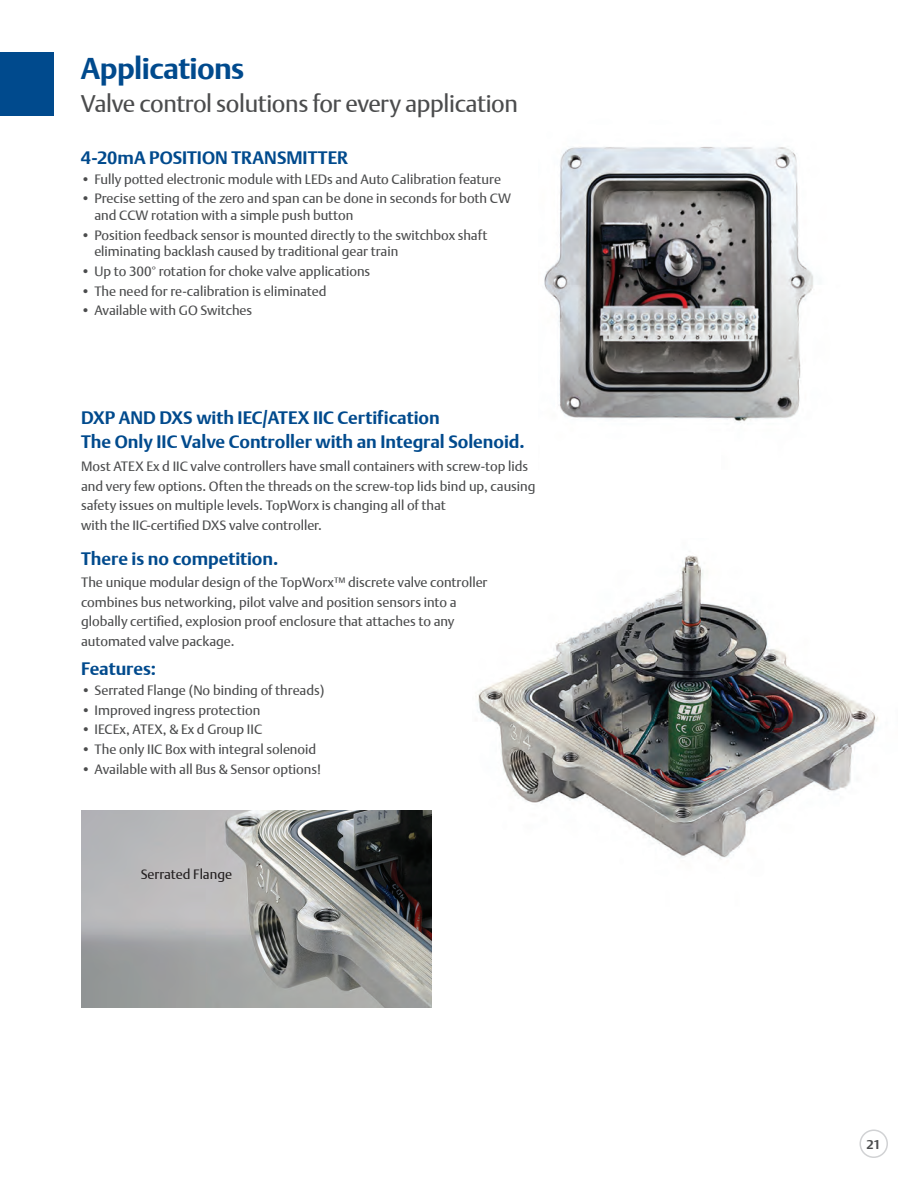
<style>
.page{position:relative;width:918px;height:1188px;background:#fff}
.page>*{position:absolute;margin:0;border:0;box-sizing:border-box;transform-origin:0 0}
.Section_Head{font:700 30px "DTL Argo T";letter-spacing:-.02em;color:#004a8d}
.Section_sub-head{font:24px "DTL Argo T";letter-spacing:-.015em;color:#4b4c4d}
.t1{font:700 18px "DTL Argo T";color:#004a8d}
.t2{font:13.5px/19.5px "DTL Argo T";color:#4b4c4d}
.t3{font:13.5px "DTL Argo T";color:#231f20}
.t4{font:700 12.75px "DTL Argo T";color:#4b4c4d}
</style>
<div class="page">
<img style="left:544px;top:147px;width:270px;height:276px">
<img style="left:477px;top:555px;width:401px;height:304px">
<img style="left:81px;top:810px;width:351px;height:198px">
<div style="left:0;top:52px;width:54px;height:64px;background:#004a8d"></div>
<div style="left:860px;top:1130px;width:28px;height:28px;border:2px solid #d1d2d4;border-radius:50%"></div>
<p class="Section_Head" style="left:81px;top:51px;width:165px">Applications</p>
<p class="Section_sub-head" style="left:81px;top:90px;width:439px">Valve control solutions for every application</p>
<p class="t1" style="left:81px;top:147px;width:268px">4-20mA POSITION TRANSMITTER</p>
<p class="t2" style="left:81px;top:169px;width:422px">• Fully potted electronic module with LEDs and Auto Calibration feature</p>
<p class="t2" style="left:94px;top:190px;width:418px;line-height:16.5px;text-indent:-14px">• Precise setting of the zero and span can be done in seconds for both CW and CCW rotation with a simple push button</p>
<p class="t2" style="left:94px;top:227px;width:395px;line-height:16.5px;text-indent:-14px">• Position feedback sensor is mounted directly to the switchbox shaft eliminating backlash caused by traditional gear train</p>
<p class="t2" style="left:81px;top:261px;width:291px">• Up to 300° rotation for choke valve applications</p>
<p class="t2" style="left:81px;top:281px;width:247px">• The need for re-calibration is eliminated</p>
<p class="t2" style="left:81px;top:301px;width:173px">• Available with GO Switches</p>
<p class="t1" style="left:81px;top:407px;width:360px">DXP AND DXS with IEC/ATEX IIC Certification</p>
<p class="t1" style="left:81px;top:431px;width:445px">The Only IIC Valve Controller with an Integral Solenoid.</p>
<p class="t2" style="left:81px;top:456px;width:456px">Most ATEX Ex d IIC valve controllers have small containers with screw-top lids and very few options. Often the threads on the screw-top lids bind up, causing safety issues on multiple levels. TopWorx is changing all of that<br>with the IIC-certified DXS valve controller.</p>
<p class="t1" style="left:81px;top:548px;width:199px">There is no competition.</p>
<p class="t2" style="left:81px;top:573px;width:408px">The unique modular design of the TopWorx™ discrete valve controller combines bus networking, pilot valve and position sensors into a globally certified, explosion proof enclosure that attaches to any automated valve package.</p>
<p class="t1" style="left:81px;top:658px;width:76px">Features:</p>
<p class="t2" style="left:81px;top:680px;width:245px">• Serrated Flange (No binding of threads)</p>
<p class="t2" style="left:81px;top:700px;width:181px">• Improved ingress protection</p>
<p class="t2" style="left:81px;top:720px;width:183px">• IECEx, ATEX, &amp; Ex d Group IIC</p>
<p class="t2" style="left:81px;top:740px;width:237px">• The only IIC Box with integral solenoid</p>
<p class="t2" style="left:81px;top:759px;width:242px">• Available with all Bus &amp; Sensor options!</p>
<p class="t3" style="left:141px;top:866px;width:93px">Serrated Flange</p>
<p class="t4" style="left:867px;top:1137px;width:16px">21</p>
</div>
